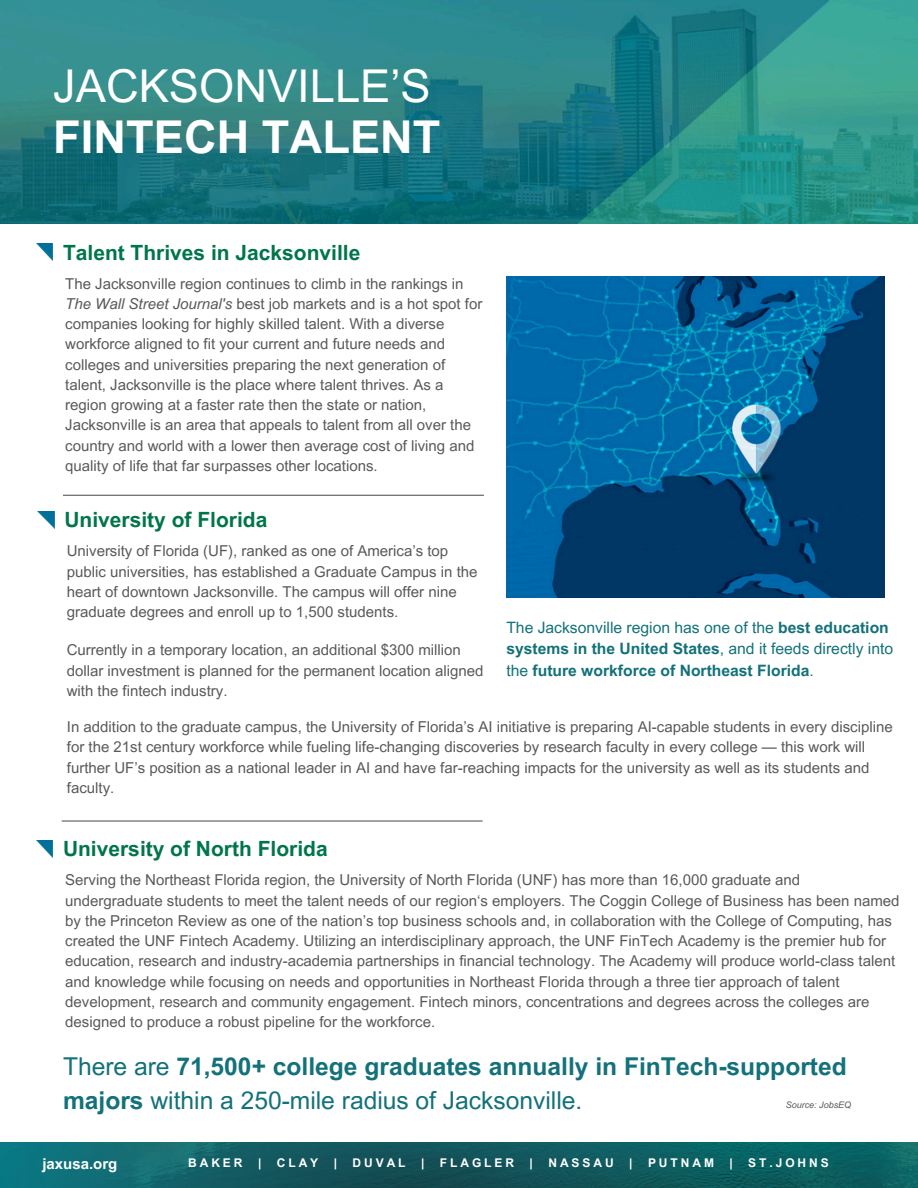
<style>
.page{position:relative;width:918px;height:1188px;background:#fff}
.page>*{position:absolute;margin:0;border:0;box-sizing:border-box;transform-origin:0 0}
.t1{font:45.3px "Arial MT Pro";color:#fff}
.t2{font:700 45.3px "Arial MT Pro";color:#fff}
.t3{font:700 24.6px/33.8px "Arial MT Pro";color:#13717a}
.t4{font:700 21px "Arial MT Pro";color:#00754a}
.t5{font:700 15.75px/21.5px "Arial MT Pro";color:#13717a}
.t6{font:15px/20.2px "Arial MT Pro";color:#58595b}
.t7{font:700 15px "Arial MT Pro";color:#fff}
.t8{font:700 12px "Arial MT Pro";letter-spacing:.245em;color:#fff}
.t9{font:italic 9px "Arial MT Pro";color:#58595b}
.s1{font-style:italic}
.s2{font-weight:400}
</style>
<div class="page">
<img style="left:0;top:1143px;width:918px;height:45px">
<img style="left:0;top:0;width:918px;height:224px">
<img style="left:36px;top:244px;width:17px;height:17px">
<img style="left:37px;top:512px;width:17px;height:16px">
<hr style="left:63px;top:495px;width:421px;height:1px;background:#58595b">
<img style="left:36px;top:841px;width:17px;height:17px">
<hr style="left:62px;top:820px;width:421px;height:2px;background:#58595b">
<img style="left:506px;top:277px;width:378px;height:320px">
<h1 class="t1" style="left:53px;top:60px;width:379px">JACKSONVILLE’S</h1>
<h1 class="t2" style="left:53px;top:110px;width:389px">FINTECH TALENT</h1>
<h3 class="t4" style="left:63px;top:240px;width:299px">Talent Thrives in Jacksonville</h3>
<p class="t6" style="left:65px;top:274px;width:419px">The Jacksonville region continues to climb in the rankings in <span class="s1">The Wall Street Journal's</span> best job markets and is a hot spot for companies looking for highly skilled talent. With a diverse workforce aligned to fit your current and future needs and colleges and universities preparing the next generation of talent, Jacksonville is the place where talent thrives. As a region growing at a faster rate then the state or nation, Jacksonville is an area that appeals to talent from all over the country and world with a lower then average cost of living and quality of life that far surpasses other locations.</p>
<h3 class="t4" style="left:64px;top:507px;width:204px">University of Florida</h3>
<p class="t6" style="left:67px;top:542px;width:412px">University of Florida (UF), ranked as one of America’s top public universities, has established a Graduate Campus in the heart of downtown Jacksonville. The campus will offer nine graduate degrees and enroll up to 1,500 students.</p>
<p class="t6" style="left:67px;top:641px;width:418px">Currently in a temporary location, an additional $300 million dollar investment is planned for the permanent location aligned with the fintech ind ustry.</p>
<p class="t5" style="left:506px;top:617px;width:388px"><span class="s2">The Jacksonville region has one of the</span> best education systems in the United States<span class="s2">, and it feeds directly into the</span> future workforce of Northeast Florida<span class="s2">.</span></p>
<p class="t6" style="left:67px;top:718px;width:827px">In addition to the graduate campus, the University of Florida’s AI initiative is preparing AI-capable students in every discipline for the 21st century workforce while fueling life-changing discoveries by research faculty in every college — this work will further UF’s position as a national leader in AI and have far-reachin g impacts for the university as well as its students and faculty.</p>
<h3 class="t4" style="left:63px;top:837px;width:266px">University of North Florida</h3>
<p class="t6" style="left:65px;top:871px;width:836px">Serving the Northeast Florida region, the University of North Florida (UNF) has more than 16,000 graduate and undergraduate students to meet the talent needs of our region‘s employers. The Coggin College of Business has been named by the Princeton Review as one of the nation’s top business schools and, in collaboration with the College of Computing, has created the UNF Fintech Academy. Utilizing an interdisciplinary approach, the UNF FinTech Academy is the premier hub for education, research and industry-academia partnerships in financial technology. The Academy will produce world-class talent and knowledge while focusing on needs and opportunities in Northeast Florida through a three tier approach of talent development, research and community engagement. Fintech minors, concentrations and degrees across the colleges are designed to produce a robust pipeline for the workforce.</p>
<h2 class="t3" style="left:63px;top:1050px;width:785px"><span class="s2">There are</span> 71,500+ college graduates annually in FinTech-supported majors <span class="s2">within a 250-mile radius of Jacksonville.</span></h2>
<p class="t9" style="left:786px;top:1099px;width:67px">Source: JobsEQ</p>
<p class="t7" style="left:42px;top:1155px;width:77px">jaxusa.org</p>
<p class="t8" style="left:188px;top:1156px;width:56px">BAKER</p>
<p class="t8" style="left:258px;top:1156px;width:5px">|</p>
<p class="t8" style="left:277px;top:1156px;width:43px">CLAY</p>
<p class="t8" style="left:334px;top:1156px;width:5px">|</p>
<p class="t8" style="left:353px;top:1156px;width:55px">DUVAL</p>
<p class="t8" style="left:421px;top:1156px;width:5px">|</p>
<p class="t8" style="left:440px;top:1156px;width:76px">FLAGLER</p>
<p class="t8" style="left:530px;top:1156px;width:5px">|</p>
<p class="t8" style="left:548px;top:1156px;width:67px">NASSAU</p>
<p class="t8" style="left:629px;top:1156px;width:5px">|</p>
<p class="t8" style="left:648px;top:1156px;width:67px">PUTNAM</p>
<p class="t8" style="left:729px;top:1156px;width:5px">|</p>
<p class="t8" style="left:748px;top:1156px;width:82px">ST.JOHNS</p>
</div>
